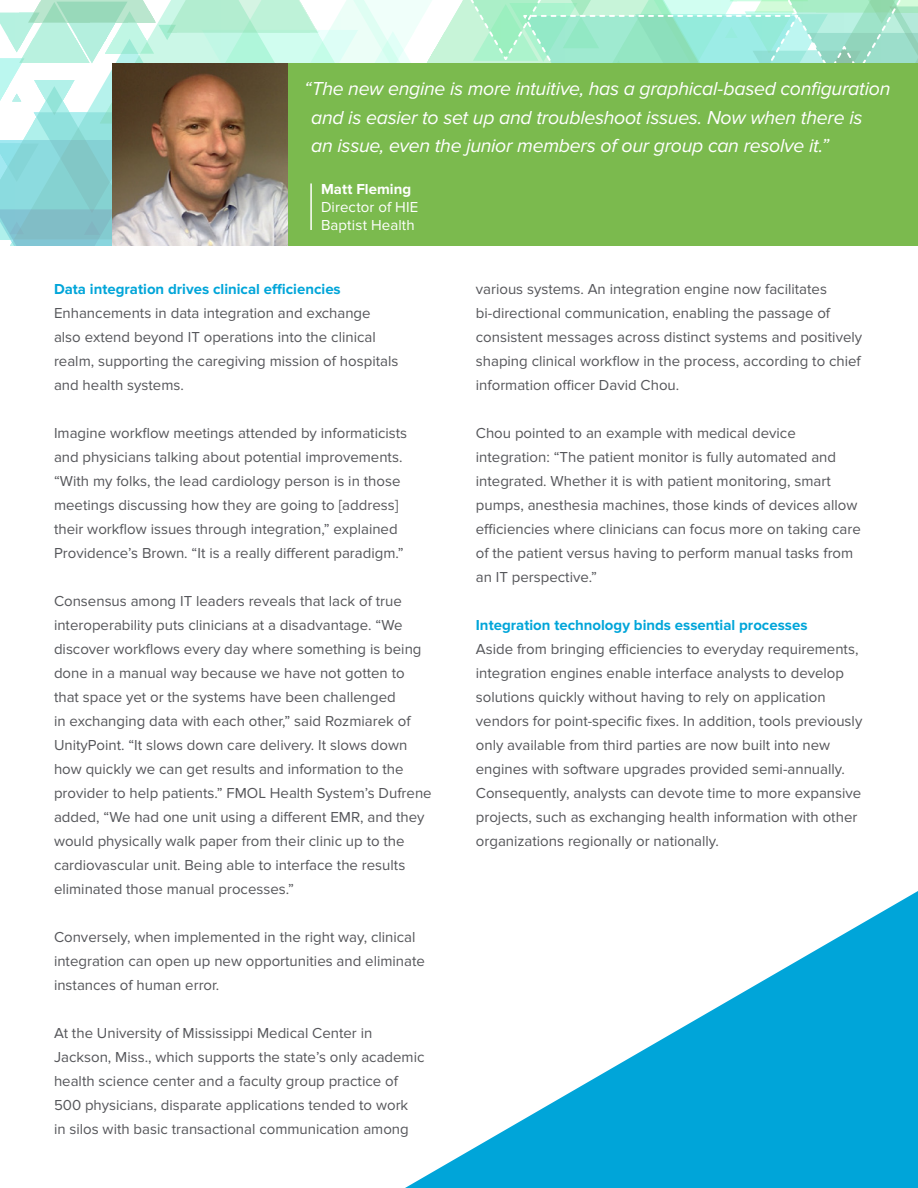
<style>
.page{position:relative;width:918px;height:1188px;background:#fff}
.page>*{position:absolute;margin:0;border:0;box-sizing:border-box;transform-origin:0 0}
.t1{font:italic 19.5px/28.5px "Proxima Nova";letter-spacing:-.015em;color:#fff}
.t2{font:15px/24px "Proxima Nova";color:#55565a}
.t3{font:700 15px "Proxima Nova";color:#00a5d9}
.t4{font:15px/18px "Proxima Nova";letter-spacing:.01em;color:#fff}
.t5{font:700 15px "Proxima Nova";letter-spacing:.005em;color:#fff}
</style>
<div class="page">
<svg style="left:0;top:0;width:918px;height:246px;background:#b4eadb"></svg>
<div style="left:285px;top:64px;width:633px;height:182px;background:#7bba4e"></div>
<hr style="left:310px;top:183px;width:2px;height:47px;background:#fff">
<img style="left:112px;top:64px;width:175px;height:182px">
<svg style="left:405px;top:891px;width:513px;height:297px"></svg>
<h1 class="t1" style="left:311px;top:76px;width:581px;text-indent:-7px">“The new engine is more intuitive, has a graphical-based configuration and is easier to set up and troubleshoot issues. Now when there is<br>an issue, even the junior members of our group can resolve it.”</h1>
<p class="t5" style="left:321px;top:183px;width:92px">Matt Fleming</p>
<p class="t4" style="left:321px;top:199px;width:99px">Director of HIE<br>Baptist Health</p>
<p class="t3" style="left:54px;top:283px;width:288px">Data integration drives clinical efficiencies</p>
<p class="t2" style="left:54px;top:302px;width:346px">Enhancements in data integration and exchange also extend beyond IT operations into the clinical realm, supporting the caregiving mission of hospitals and health systems.</p>
<p class="t2" style="left:54px;top:422px;width:355px">Imagine workflow meetings attended by informaticists and physicians talking about potential improvements. “With my folks, the lead cardiology person is in those meetings discussing how they are going to [address] their workflow issues through integration,” explained Providence’s Brown. “It is a really different paradigm.”</p>
<p class="t2" style="left:54px;top:590px;width:379px">Consensus among IT leaders reveals that lack of true interoperability puts clinicians at a disadvantage. “We discover workflows every day where something is being done in a manual way because we have not gotten to that space yet or the systems have been challenged<br>in exchanging data with each other,” said Rozmiarek of UnityPoint. “It slows down care delivery. It slows down how quickly we can get results and information to the provider to help patients.” FMOL Health System’s Dufrene added, “We had one unit using a different EMR, and they would physically walk paper from their clinic up to the cardiovascular unit. Being able to interface the results eliminated those manual processes.”</p>
<p class="t2" style="left:54px;top:926px;width:373px">Conversely, when implemented in the right way, clinical integration can open up new opportunities and eliminate instances of human error.</p>
<p class="t2" style="left:54px;top:1022px;width:372px">At the University of Mississippi Medical Center in Jackson, Miss., which supports the state’s only academic health science center and a faculty group practice of 500 physicians, disparate applications tended to work<br>in silos with basic transactional communication among</p>
<p class="t2" style="left:476px;top:278px;width:388px">various systems. An integration engine now facilitates bi-directional communication, enabling the passage of consistent messages across distinct systems and positively shaping clinical workflow in the process, according to chief information officer David Chou.</p>
<p class="t2" style="left:476px;top:422px;width:386px">Chou pointed to an example with medical device integration: “The patient monitor is fully automated and integrated. Whether it is with patient monitoring, smart pumps, anesthesia machines, those kinds of devices allow efficiencies where clinicians can focus more on taking care of the patient versus having to perform manual tasks from an IT perspective.”</p>
<p class="t3" style="left:476px;top:619px;width:333px">Integration technology binds essential processes</p>
<p class="t2" style="left:476px;top:638px;width:388px">Aside from bringing efficiencies to everyday requirements, integration engines enable interface analysts to develop solutions quickly without having to rely on application vendors for point-specific fixes. In addition, tools previously only available from third parties are now built into new engines with software upgrades provided semi-annually.<br>Consequently, analysts can devote time to more expansive projects, such as exchanging health information with other organizations regionally or nationally.</p>
</div>
